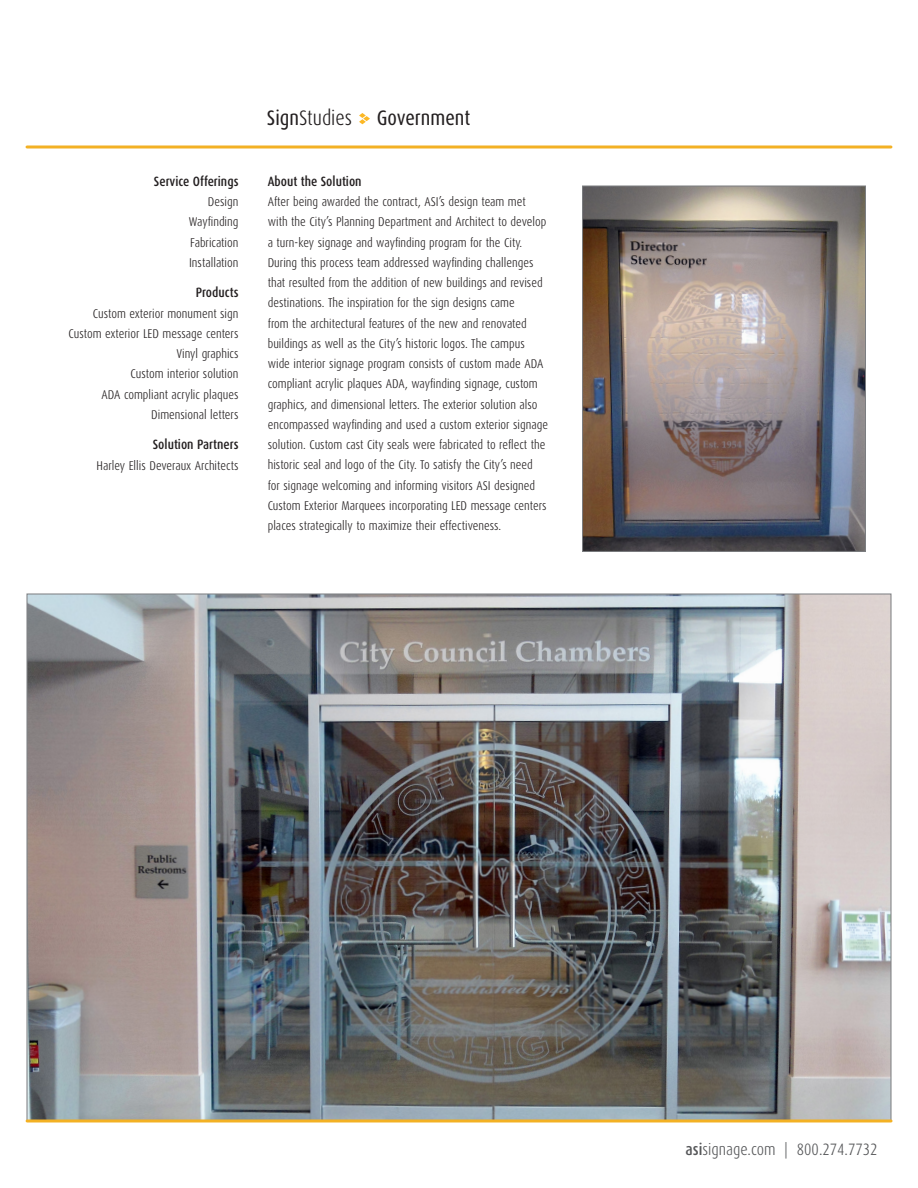
<style>
.page{position:relative;width:918px;height:1188px;background:#fff}
.page>*{position:absolute;margin:0;border:0;box-sizing:border-box;transform-origin:0 0}
.t1{font:300 21px "Dax Condensed";color:#231f20}
.t2{font:21px "Dax Condensed";color:#231f20}
.t3{font:300 16.5px "Dax Condensed";color:#57585a}
.MOD_CS_Side_Tab_Titl{font:500 13.5px "Dax Condensed";color:#231f20}
.MOD_CS_Body_Subhead{font:500 13.5px "Dax Condensed";color:#231f20}
.MOD_Body_Copy{font:300 12.75px/20.2px "Dax Condensed";color:#231f20}
.MOD_CS_Side_Tab{font:300 12.75px "Dax Condensed";color:#231f20}
.s1{font-weight:400}
.s2{font-weight:500}
</style>
<div class="page">
<img style="left:28px;top:595px;width:862px;height:524px">
<img style="left:585px;top:188px;width:279px;height:361px">
<div style="left:583px;top:186px;width:283px;height:365px;border:1px solid #7c7e81"></div>
<svg style="left:359px;top:113px;width:11px;height:11px"></svg>
<hr style="left:27px;top:146px;width:864px;height:2px;background:#f3b124">
<hr style="left:27px;top:1119px;width:864px;height:3px;background:#f3b124">
<p class="MOD_CS_Side_Tab_Titl" style="left:154px;top:174px;width:86px">Service Offerings</p>
<p class="MOD_CS_Side_Tab" style="left:208px;top:195px;width:32px">Design</p>
<p class="MOD_CS_Side_Tab" style="left:189px;top:215px;width:51px">Wayfinding</p>
<p class="MOD_CS_Side_Tab" style="left:190px;top:235px;width:50px">Fabrication</p>
<p class="MOD_CS_Side_Tab" style="left:189px;top:256px;width:51px">Installation</p>
<p class="MOD_CS_Side_Tab_Titl" style="left:196px;top:285px;width:44px">Products</p>
<p class="MOD_CS_Side_Tab" style="left:93px;top:306px;width:147px">Custom exterior monument sign</p>
<p class="MOD_CS_Side_Tab" style="left:69px;top:327px;width:171px">Custom exterior LED message centers</p>
<p class="MOD_CS_Side_Tab" style="left:176px;top:347px;width:64px">Vinyl graphics</p>
<p class="MOD_CS_Side_Tab" style="left:131px;top:367px;width:109px">Custom interior solution</p>
<p class="MOD_CS_Side_Tab" style="left:102px;top:387px;width:138px">ADA compliant acrylic plaques</p>
<p class="MOD_CS_Side_Tab" style="left:151px;top:408px;width:89px">Dimensional letters</p>
<p class="MOD_CS_Side_Tab_Titl" style="left:153px;top:437px;width:87px">Solution Partners</p>
<p class="MOD_CS_Side_Tab" style="left:96px;top:458px;width:144px">Harley Ellis Deveraux Architects</p>
<h1 class="t1" style="left:267px;top:106px;width:87px"><span class="s1">Sign</span>Studies</h1>
<p class="t2" style="left:377px;top:106px;width:95px">Government</p>
<p class="MOD_CS_Body_Subhead" style="left:268px;top:174px;width:95px">About the Solution</p>
<p class="MOD_Body_Copy" style="left:268px;top:192px;width:282px">After being awarded the contract, ASI’s design team met with the City’s Planning Department and Architect to develop a turn-key signage and wayfinding program for the City.<br>During this process team addressed wayfinding challenges that resulted from the addition of new buildings and revised destinations. The inspiration for the sign designs came<br>from the architectural features of the new and renovated buildings as well as the City’s historic logos. The campus wide interior signage program consists of custom made ADA compliant acrylic plaques ADA, wayfinding signage, custom graphics, and dimensional letters. The exterior solution also encompassed wayfinding and used a custom exterior signage solution. Custom cast City seals were fabricated to reflect the historic seal and logo of the City. To satisfy the City’s need for signage welcoming and informing visitors ASI designed Custom Exterior Marquees incorporating LED message centers places strategically to maximize their effectiveness.</p>
<p class="t3" style="left:686px;top:1140px;width:193px"><span class="s2">asi</span>signage.com | 800.274.7732</p>
</div>
